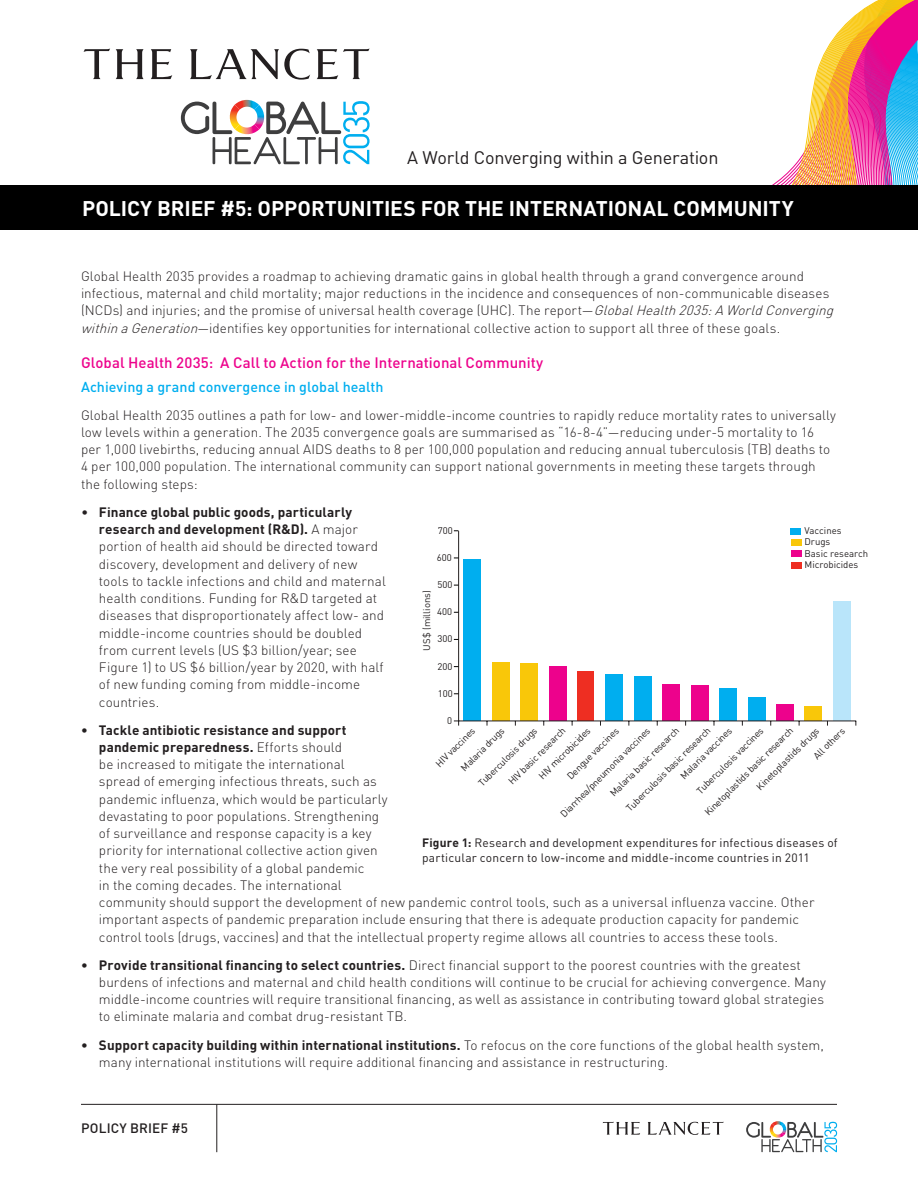
<style>
.page{position:relative;width:918px;height:1188px;background:#fff}
.page>*{position:absolute;margin:0;border:0;box-sizing:border-box;transform-origin:0 0}
.t1{font:700 21px "DIN";color:#fff}
.t2{font:18px "DIN";letter-spacing:-.01em;color:#231f20}
.t3{font:500 15px "DIN";color:#ed028c}
.t4{font:500 14.25px "DIN";letter-spacing:.005em;color:#00aeef}
.t5{font:300 13.5px/17.2px "DIN";letter-spacing:.005em;color:#231f20}
.t6{font:500 13.5px "DIN";letter-spacing:.01em;color:#231f20}
.t7{font:12px/15px "DIN";letter-spacing:.015em;color:#231f20}
.t8{font:9.6px/11.6px "DIN";color:#231f20}
.s1{font-style:italic}
.s2{font-weight:700}
</style>
<div class="page">
<svg style="left:746px;top:1121px;width:91px;height:31px"></svg>
<hr style="left:81px;top:1104px;width:756px;height:1px;background:#231f20">
<hr style="left:216px;top:1104px;width:1px;height:48px;background:#231f20">
<svg style="left:603px;top:1122px;width:37px;height:13px"></svg>
<svg style="left:648px;top:1122px;width:76px;height:13px"></svg>
<svg style="left:698px;top:0;width:220px;height:186px"></svg>
<div style="left:0;top:186px;width:918px;height:44px;background:#000"></div>
<svg style="left:181px;top:100px;width:189px;height:64px"></svg>
<svg style="left:116px;top:49px;width:28px;height:30px"></svg>
<svg style="left:151px;top:49px;width:21px;height:30px"></svg>
<svg style="left:190px;top:49px;width:120px;height:31px"></svg>
<svg style="left:84px;top:48px;width:26px;height:31px"></svg>
<svg style="left:317px;top:48px;width:53px;height:31px"></svg>
<div style="left:464px;top:559px;width:17px;height:162px;background:#00aeef"></div>
<div style="left:492px;top:662px;width:17px;height:59px;background:#f9c709"></div>
<div style="left:521px;top:663px;width:17px;height:58px;background:#f9c709"></div>
<div style="left:549px;top:667px;width:17px;height:54px;background:#ed028c"></div>
<div style="left:606px;top:675px;width:17px;height:46px;background:#00aeef"></div>
<div style="left:634px;top:677px;width:17px;height:44px;background:#00aeef"></div>
<div style="left:663px;top:684px;width:17px;height:37px;background:#ed028c"></div>
<div style="left:691px;top:685px;width:17px;height:36px;background:#ed028c"></div>
<div style="left:720px;top:688px;width:17px;height:33px;background:#00aeef"></div>
<div style="left:748px;top:698px;width:17px;height:23px;background:#00aeef"></div>
<div style="left:776px;top:704px;width:17px;height:17px;background:#ed028c"></div>
<div style="left:805px;top:706px;width:17px;height:15px;background:#f9c709"></div>
<div style="left:833px;top:601px;width:17px;height:120px;background:#b9e5fa"></div>
<div style="left:577px;top:672px;width:17px;height:49px;background:#ee2e22"></div>
<hr style="left:454px;top:721px;width:402px;height:1px;background:#231f20">
<hr style="left:458px;top:531px;width:1px;height:195px;background:#231f20">
<div style="left:791px;top:539px;width:10px;height:7px;background:#f9c709"></div>
<div style="left:791px;top:551px;width:10px;height:6px;background:#ed028c"></div>
<div style="left:791px;top:562px;width:10px;height:6px;background:#ee2e22"></div>
<div style="left:791px;top:528px;width:10px;height:7px;background:#00aeef"></div>
<h2 class="t2" style="left:407px;top:148px;width:313px">A World Converging within a Generation</h2>
<h1 class="t1" style="left:82px;top:195px;width:713px">Policy Brief #5: OPPORTUNITIES FOR THE I NTERNATIONAL COMMUNITY</h1>
<p class="t5" style="left:81px;top:267px;width:758px">Global Health 2035 provides a roadmap to achieving dramatic gains in global health through a grand convergence around infectious, maternal and child mortality; major reductions in the incidence and consequences of non-communicable diseases (NCDs) and injuries; and the promise of universal health coverage (UHC). The report—<span class="s1">GlobalHealth2035:AWorldConverging withinaGeneration</span>—identifies key opportunities for international collective action to support all three of these goals.</p>
<p class="t3" style="left:81px;top:353px;width:464px">Global Health 2035: A Call to Action for the International Community</p>
<p class="t4" style="left:81px;top:377px;width:304px">Achieving a grand convergence in global health</p>
<p class="t5" style="left:81px;top:406px;width:756px">Global Health 2035 outlines a path for low- and lower-middle-income countries to rapidly reduce mortality rates to universally low levels within a generation. The 2035 convergence goals are summarised as “16-8-4”—reducing under-5 mortality to 16 per 1,000 livebirths, reducing annual AIDS deaths to 8 per 100,000 population and reducing annual tuberculosis (TB) deaths to 4 per 100,000 population. The international community can support national governments in meeting these targets through the following steps:</p>
<p class="t5" style="left:99px;top:503px;width:288px;text-indent:-18px">• <span class="s2">Finance global public goods, particularly research and development (R&amp;D).</span> A major portion of health aid should be directed toward discovery, development and delivery of new tools to tackle infections and child and maternal health conditions. Funding for R&amp;D targeted at diseases that disproportionately affect low- and middle-income countries should be doubled from current levels (US $3 billion/year; see Figure 1) to US $6 billion/year by 2020, with half of new funding coming from middle-income countries.</p>
<p class="t5" style="left:99px;top:721px;width:717px;text-indent:-18px">• <span class="s2">Tackle antibiotic resistance and support<br>pandemic preparedness.</span> Efforts should<br>be increased to mitigate the international<br>spread of emerging infectious threats, such as<br>pandemic influenza, which would be particularly<br>devastating to poor populations. Strengthening<br>of surveillance and response capacity is a key<br>priority for international collective action given<br>the very real possibility of a global pandemic<br>in the coming decades. The international<br>community should support the development of new pandemic control tools, such as a universal influenza vaccine. Other important aspects of pandemic preparation include ensuring that there is adequate production capacity for pandemic control tools (drugs, vaccines) and that the intellectual property regime allows all countries to access these tools.</p>
<p class="t5" style="left:99px;top:956px;width:728px;text-indent:-18px">• <span class="s2">Provide transitional financing to select countries.</span> Direct financial support to the poorest countries with the greatest burdens of infections and maternal and child health conditions will continue to be crucial for achieving convergence. Many middle-income countries will require transitional financing, as well as assistance in contributing toward global strategies to eliminate malaria and combat drug-resistant TB.</p>
<p class="t5" style="left:99px;top:1036px;width:726px;text-indent:-18px">• <span class="s2">Support capacity building within international institutions.</span> To refocus on the core functions of the global health system, many international institutions will require additional financing and assistance in restructuring.</p>
<p class="t8" style="left:805px;top:525px;width:65px">Vaccines<br>Drugs<br>Basic research<br>Microbicides</p>
<p class="t8" style="left:438px;top:525px;width:16px">700</p>
<p class="t8" style="left:437px;top:552px;width:16px">600</p>
<p class="t8" style="left:438px;top:579px;width:16px">500</p>
<p class="t8" style="left:421px;top:651px;width:62px;rotate:-90deg">US$ (millions)</p>
<p class="t8" style="left:437px;top:606px;width:16px">400</p>
<p class="t8" style="left:438px;top:633px;width:16px">300</p>
<p class="t8" style="left:438px;top:660px;width:16px">200</p>
<p class="t8" style="left:438px;top:688px;width:16px">100</p>
<p class="t8" style="left:447px;top:715px;width:6px">0</p>
<p class="t8" style="left:684px;top:792px;width:122px;line-height:20.9px;text-indent:9px;rotate:-45deg">Tuberculosis vaccines<br>Kinetoplastids basic research</p>
<p class="t8" style="left:666px;top:761px;width:70px;line-height:15.3px;text-indent:-62px;rotate:-45deg">Tuberculosis basic research<br>Malaria vaccines</p>
<p class="t8" style="left:590px;top:773px;width:95px;line-height:20.4px;text-indent:-50px;rotate:-45deg">Diarrhea/pneumonia vaccines<br>Malaria basic research</p>
<p class="t8" style="left:489px;top:762px;width:78px;line-height:20.1px;text-indent:-22px;rotate:-45deg">Tuberculosis drugs<br>HIV basic research</p>
<p class="t8" style="left:796px;top:738px;width:41px;line-height:18.5px;text-indent:-62px;rotate:-45deg">Kinetoplastids drugs<br>All others</p>
<p class="t8" style="left:548px;top:756px;width:70px;line-height:20.1px;text-indent:-20px;rotate:-45deg">HIV microbicides<br>Dengue vaccines</p>
<p class="t8" style="left:441px;top:747px;width:58px;line-height:20.7px;text-indent:-15px;rotate:-45deg">HIV vaccines<br>Malaria drugs</p>
<p class="t7" style="left:422px;top:836px;width:417px"><span class="s2">Figure 1:</span> Research and development expenditures for infectious diseases of particular concern to low-income and middle-income countries in 2011</p>
<p class="t6" style="left:81px;top:1119px;width:109px">POLICY BRIEF #5</p>
</div>
